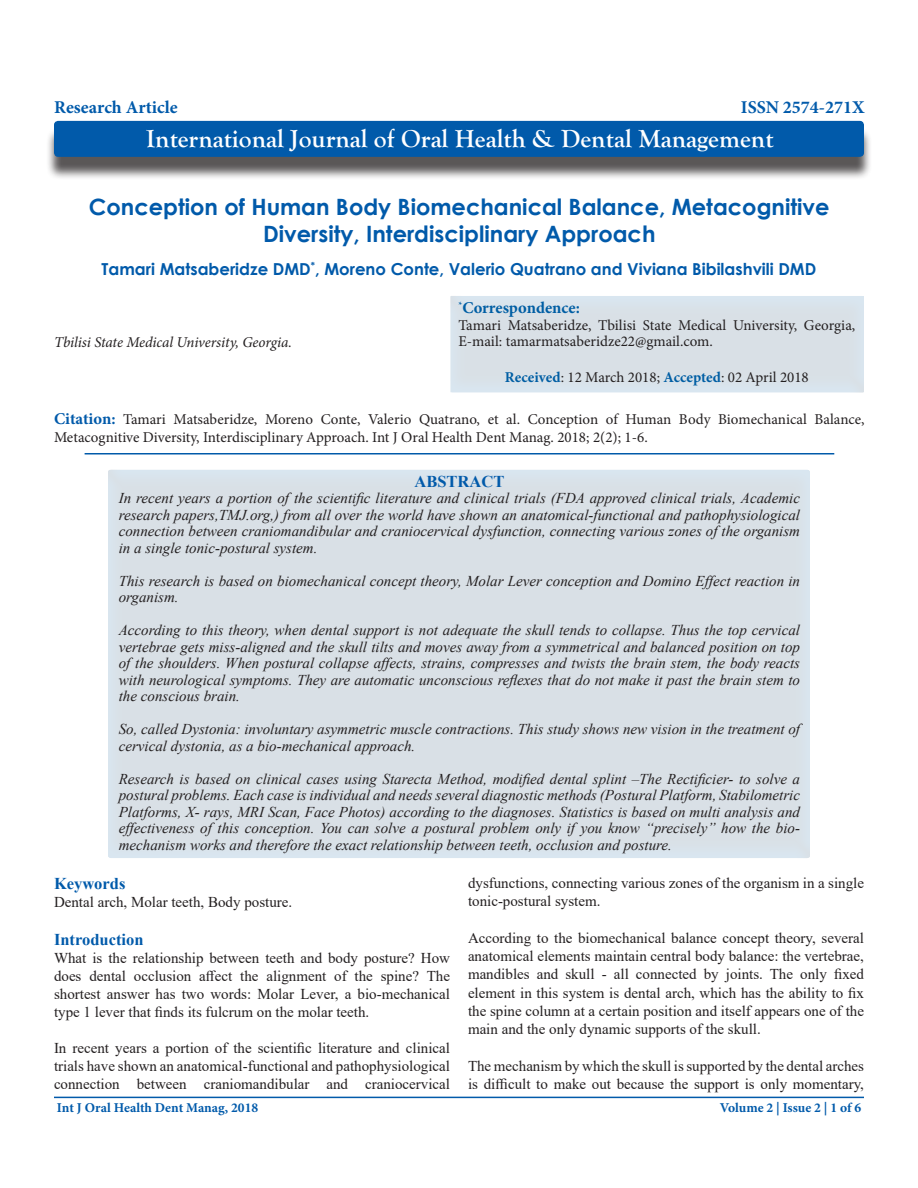
<style>
.page{position:relative;width:918px;height:1188px;background:#fff}
.page>*{position:absolute;margin:0;border:0;box-sizing:border-box;transform-origin:0 0}
.t1{font:700 25.5px "Goudy Old Style T";color:#fff}
.t2{font:700 22.5px/27px "Century Gothic";color:#015aaa;text-align:center}
.t3{font:700 18px "Minion Pro";color:#015aaa}
.t4{font:700 16.5px "Century Gothic";color:#015aaa}
.t5{font:700 16.5px "Times New Roman";color:#015aaa}
.t6{font:700 16.5px "Minion Pro";color:#005ea4}
.t7{font:italic 15px/16.5px "Times New Roman";color:#231f20;text-align:justify}
.t8{font:15px/18.3px "Times New Roman";color:#231f20;text-align:justify}
.t9{font:15px/16.5px "Minion Pro";color:#231f20}
.t10{font:italic 15px "Minion Pro";letter-spacing:-.01em;color:#231f20}
.t11{font:700 13.5px "Minion Pro";color:#015aaa}
.s1{font-weight:700;color:#005ea4}
.s2{font-weight:700;font-size:16.5px;color:#015aaa}
</style>
<div class="page">
<hr style="left:54px;top:1097px;width:810px;height:1px;background:#015aaa">
<div style="left:449px;top:291px;width:417px;height:103px;background:#231f20;opacity:.5"></div>
<div style="left:46px;top:128px;width:826px;height:52px;background:#231f20;opacity:.75"></div>
<div style="left:54px;top:121px;width:810px;height:36px;background:#015aaa;border-radius:4px"></div>
<hr style="left:85px;top:453px;width:749px;height:1px;background:#015aaa">
<div style="left:107px;top:464px;width:705px;height:396px;background:#d9e0e6"></div>
<p class="t3" style="left:54px;top:95px;width:125px">Research Article</p>
<p class="t3" style="left:741px;top:95px;width:125px">ISSN 2574-271X</p>
<p class="t1" style="left:146px;top:124px;width:629px">International Journal of Oral Health &amp; Dental Management</p>
<p class="t2" style="left:89px;top:192px;width:742px">Conception of Human Body Biomechanical Balance, Metacognitive<br>Diversity, Interdisciplinary Approach</p>
<p class="t4" style="left:102px;top:256px;width:716px">Tamari Matsaberidze DMD<sup>*</sup>, Moreno Conte, Valerio Quatrano and Viviana Bibilashvili DMD</p>
<p class="t10" style="left:54px;top:332px;width:240px">Tbilisi State Medical University, Georgia.</p>
<p class="t6" style="left:458px;top:297px;width:123px"><sup>*</sup>Correspondence:</p>
<p class="t9" style="left:458px;top:317px;width:398px">Tamari Matsaberidze, Tbilisi State Medical University, Georgia,<br>E-mail: tamarmatsaberidze22@gmail.com.</p>
<p class="t9" style="left:505px;top:370px;width:305px"><span class="s1">Received</span>: 12 March 2018; <span class="s1">Accepted</span>: 02 April 2018</p>
<p class="t9" style="left:54px;top:410px;width:812px;line-height:18px"><span class="s2">Citation:</span> Tamari Matsaberidze, Moreno Conte, Valerio Quatrano, et al. Conception of Human Body Biomechanical Balance,<br>Metacognitive Diversity, Interdisciplinary Approach. Int J Oral Health Dent Manag. 2018; 2(2); 1-6.</p>
<p class="t5" style="left:415px;top:469px;width:91px">ABSTRACT</p>
<p class="t7" style="left:119px;top:489px;width:683px">In recent years a portion of the scientific literature and clinical trials (FDA approved clinical trials, Academic research papers,TMJ.org,) from all over the world have shown an anatomical-functional and pathophysiological connection between craniomandibular and craniocervical dysfunction, connecting various zones of the organism in a single tonic-postural system.</p>
<p class="t7" style="left:119px;top:572px;width:683px">This research is based on biomechanical concept theory, Molar Lever conception and Domino Effect reaction in organism.</p>
<p class="t7" style="left:119px;top:621px;width:683px">According to this theory, when dental support is not adequate the skull tends to collapse. Thus the top cervical vertebrae gets miss-aligned and the skull tilts and moves away from a symmetrical and balanced position on top of the shoulders. When postural collapse affects, strains, compresses and twists the brain stem, the body reacts with neurological symptoms. They are automatic unconscious reflexes that do not make it past the brain stem to the conscious brain.</p>
<p class="t7" style="left:119px;top:720px;width:683px">So, called Dystonia: involuntary asymmetric muscle contractions. This study shows new vision in the treatment of cervical dystonia, as a bio-mechanical approach.</p>
<p class="t7" style="left:119px;top:770px;width:683px">Research is based on clinical cases using Starecta Method, modified dental splint –The Rectificier- to solve a postural problems. Each case is individual and needs several diagnostic methods (Postural Platform, Stabilometric Platforms, X- rays, MRI Scan, Face Photos) according to the diagnoses. Statistics is based on multi analysis and effectiveness of this conception. You can solve a postural problem only if you know “precisely” how the bio&shy;mechanism works and therefore the exact relationship between teeth, occlusion and posture.</p>
<p class="t5" style="left:54px;top:871px;width:73px">Keywords</p>
<p class="t8" style="left:54px;top:892px;width:240px">Dental arch, Molar teeth, Body posture.</p>
<p class="t5" style="left:54px;top:927px;width:91px">Introduction</p>
<p class="t8" style="left:54px;top:948px;width:398px">What is the relationship between teeth and body posture? How does dental occlusion affect the alignment of the spine? The shortest answer has two words: Molar Lever, a bio-mechanical type 1 lever that finds its fulcrum on the molar teeth.</p>
<p class="t8" style="left:54px;top:1038px;width:398px">In recent years a portion of the scientific literature and clinical trials have shown an anatomical-functional and pathophysiological connection between craniomandibular and craniocervical</p>
<p class="t8" style="left:468px;top:873px;width:398px">dysfunctions, connecting various zones of the organism in a single tonic-postural system.</p>
<p class="t8" style="left:468px;top:928px;width:398px">According to the biomechanical balance concept theory, several anatomical elements maintain central body balance: the vertebrae, mandibles and skull - all connected by joints. The only fixed element in this system is dental arch, which has the ability to fix the spine column at a certain position and itself appears one of the main and the only dynamic supports of the skull.</p>
<p class="t8" style="left:468px;top:1056px;width:398px">The mechanism by which the skull is supported by the dental arches is difficult to make out because the support is only momentary,</p>
<p class="t11" style="left:57px;top:1098px;width:203px">Int J Oral Health Dent Manag, 2018</p>
<p class="t11" style="left:720px;top:1098px;width:143px">Volume 2 | Issue 2 | 1 of 6</p>
</div>
